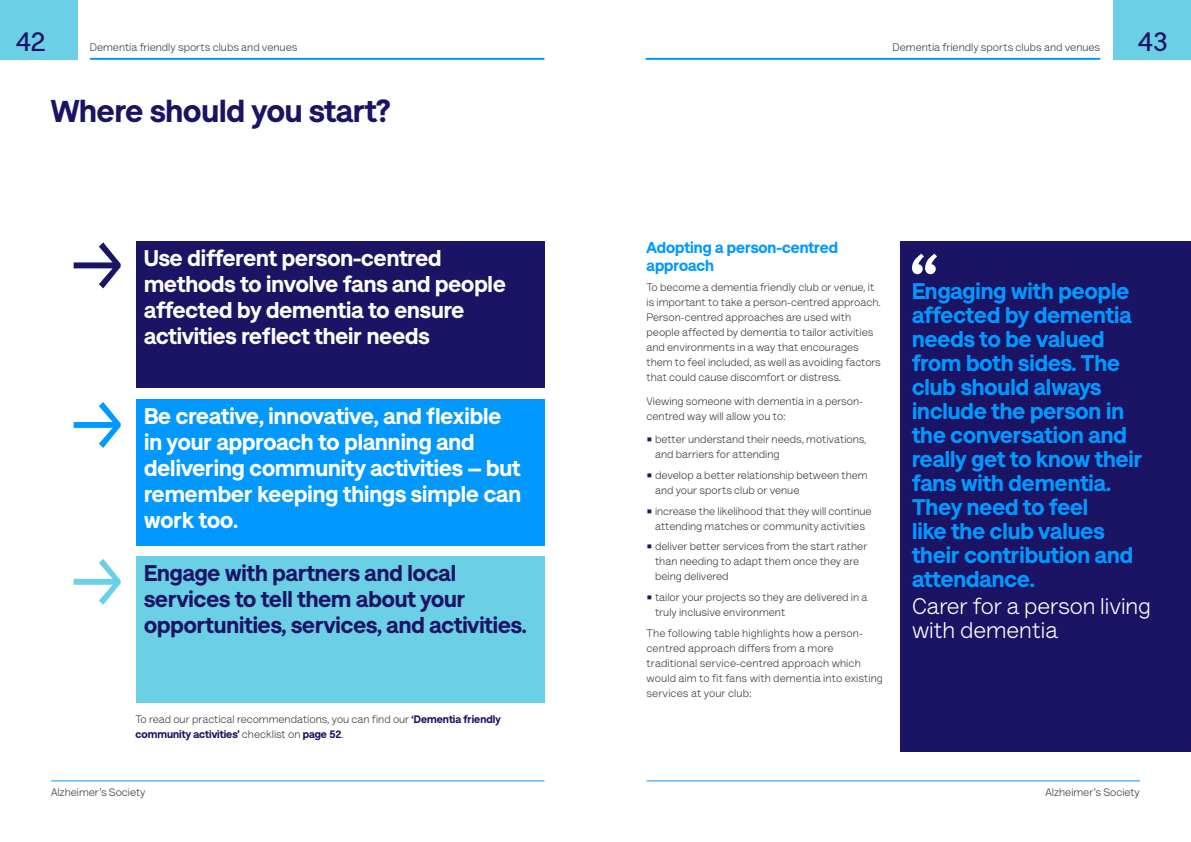
<style>
.page{position:relative;width:1191px;height:842px;background:#fff}
.page>*{position:absolute;margin:0;border:0;box-sizing:border-box;transform-origin:0 0}
.t1{font:110px "AS Lettera Text";color:#1b1464}
.t2{font:110px "AS Lettera Text";color:#0199ff}
.t3{font:110px "AS Lettera Text";color:#6bcfe5}
.t4{font:900 66px "AS Lettera Text";color:#fff}
.t5{font:900 32px "AS Lettera Text";color:#1b1464}
.t6{font:700 27px "AS Lettera Text";color:#1b1464}
.t7{font:900 23px/26px "AS Lettera Text";color:#fff}
.t8{font:900 23px/24px "AS Lettera Text";color:#0199ff}
.t9{font:900 23px/26px "AS Lettera Text";color:#1b1464}
.t10{font:23px/24px "AS Lettera Text";color:#fff}
.t11{font:900 16px/18px "AS Lettera Text";color:#0199ff}
.t12{font:11px/15px "AS Lettera Text";color:#3c3c3b}
.s1{font-weight:900;color:#1b1464}
.s2{font-family:"Arial";font-size:17px;color:#1b1464}
</style>
<div class="page">
<div style="left:0;top:0;width:77px;height:60px;background:#6bcfe5"></div>
<div style="left:1113px;top:0;width:78px;height:60px;background:#6bcfe5"></div>
<hr style="left:90px;top:58px;width:454px;height:2px;background:#0199ff">
<hr style="left:645px;top:58px;width:455px;height:2px;background:#0199ff">
<hr style="left:51px;top:780px;width:493px;height:1px;background:#0199ff">
<hr style="left:646px;top:780px;width:494px;height:1px;background:#0199ff">
<div style="left:136px;top:241px;width:408px;height:147px;background:#1b1464"></div>
<div style="left:136px;top:399px;width:408px;height:146px;background:#0199ff"></div>
<div style="left:136px;top:556px;width:408px;height:147px;background:#6bcfe5"></div>
<div style="left:900px;top:241px;width:291px;height:510px;background:#1b1464"></div>
<h3 class="t6" style="left:16px;top:21px;width:32px">42</h3>
<p class="t12" style="left:90px;top:39px;width:209px">Dementia friendly sports clubs and venues</p>
<p class="t12" style="left:892px;top:39px;width:209px">Dementia friendly sports clubs and venues</p>
<h3 class="t6" style="left:1137px;top:21px;width:32px">43</h3>
<h3 class="t5" style="left:51px;top:85px;width:341px">Where should you start?</h3>
<h1 class="t1" style="left:64px;top:184px;width:66px">→</h1>
<h1 class="t2" style="left:64px;top:343px;width:66px">→</h1>
<h1 class="t3" style="left:64px;top:500px;width:66px">→</h1>
<h3 class="t7" style="left:144px;top:243px;width:363px">Use different person-centred methods to involve fans and people affected by dementia to ensure activities reflect their needs</h3>
<h3 class="t7" style="left:144px;top:401px;width:378px">Be creative, innovative, and flexible in your approach to planning and delivering community activities – but remember keeping things simple can work too.</h3>
<h3 class="t9" style="left:144px;top:559px;width:384px">Engage with partners and local services to tell them about your opportunities, services, and activities.</h3>
<p class="t12" style="left:136px;top:711px;width:366px">To read our practical recommendations, you can find our <span class="s1">‘Dementia friendly community activities’</span> checklist on <span class="s1">page 52</span>.</p>
<h3 class="t11" style="left:646px;top:237px;width:193px">Adopting a person-centred approach</h3>
<p class="t12" style="left:646px;top:279px;width:236px">To become a dementia friendly club or venue, it is important to take a person-centred approach.<br>Person-centred approaches are used with people affected by dementia to tailor activities and environments in a way that encourages them to feel included, as well as avoiding factors that could cause discomfort or distress.</p>
<p class="t12" style="left:646px;top:393px;width:218px">Viewing someone with dementia in a person&shy;centred way will allow you to:</p>
<p class="t12" style="left:655px;top:431px;width:213px;text-indent:-8px"><span class="s2">▪</span> better understand their needs, motivations, and barriers for attending</p>
<p class="t12" style="left:655px;top:467px;width:214px;text-indent:-8px"><span class="s2">▪</span> develop a better relationship between them and your sports club or venue</p>
<p class="t12" style="left:646px;top:502px;width:226px;text-align:center"><span class="s2">▪</span> increase the likelihood that they will continue attending matches or community activities</p>
<p class="t12" style="left:655px;top:538px;width:214px;text-indent:-8px"><span class="s2">▪</span> deliver better services from the start rather than needing to adapt them once they are being delivered</p>
<p class="t12" style="left:655px;top:589px;width:214px;text-indent:-8px"><span class="s2">▪</span> tailor your projects so they are delivered in a truly inclusive environment</p>
<p class="t12" style="left:646px;top:625px;width:238px">The following table highlights how a person&shy;centred approach differs from a more traditional service-centred approach which would aim to fit fans with dementia into existing services at your club:</p>
<h2 class="t4" style="left:910px;top:224px;width:28px">“</h2>
<p class="t8" style="left:912px;top:277px;width:232px">Engaging with people affected by dementia needs to be valued from both sides. The club should always include the person in the conversation and really get to know their fans with dementia.<br>They need to feel<br>like the club values their contribution and attendance.</p>
<h3 class="t10" style="left:912px;top:592px;width:240px">Carer for a person living with dementia</h3>
<p class="t12" style="left:51px;top:783px;width:96px">Alzheimer’s Society</p>
<p class="t12" style="left:1045px;top:783px;width:96px">Alzheimer’s Society</p>
</div>
